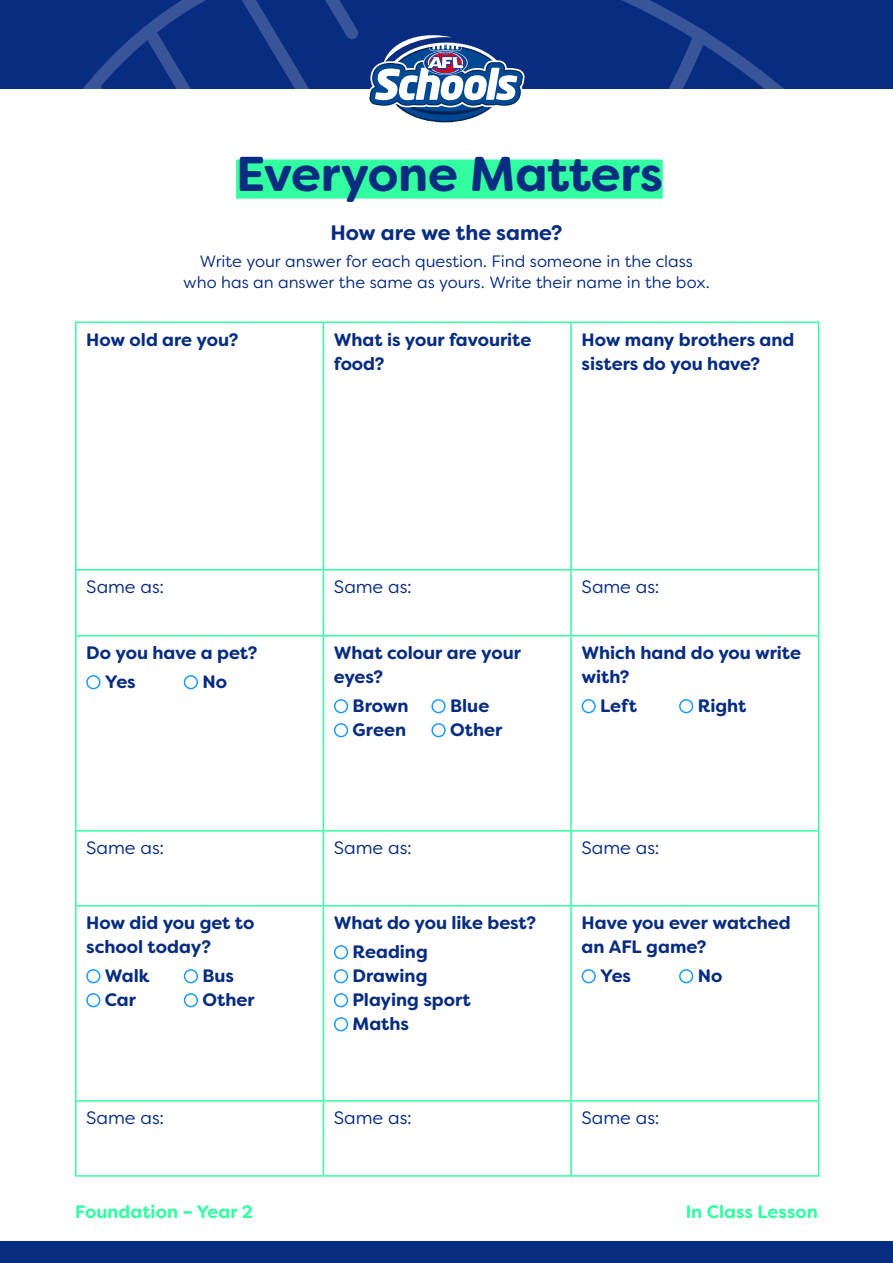
<style>
.page{position:relative;width:893px;height:1263px;background:#fff}
.page>*{position:absolute;margin:0;border:0;box-sizing:border-box;transform-origin:0 0}
.t1{font:700 48.9px "Filson Soft";letter-spacing:-.005em;color:#072c80}
.t2{font:700 21px "Filson Soft";color:#072c80}
.t3{font:700 18px/24px "Filson Soft";color:#072c80}
.t4{font:18px "Filson Soft";letter-spacing:-.005em;color:#072c80}
.t5{font:700 18px "Filson Soft";color:#32ffa2}
.t6{font:16.5px/21px "Filson Soft";color:#072c80;text-align:center}
</style>
<div class="page">
<div style="left:0;top:1242px;width:893px;height:21px;background:#072c80"></div>
<svg style="left:0;top:0;width:893px;height:88px;background:#0b3082"></svg>
<svg style="left:368px;top:35px;width:157px;height:88px"></svg>
<div style="left:236px;top:160px;width:427px;height:39px;background:#32ffa2"></div>
<hr style="left:75px;top:321px;width:248px;height:2px;background:#32ffa2">
<hr style="left:75px;top:323px;width:1px;height:246px;background:#32ffa2">
<hr style="left:323px;top:321px;width:248px;height:2px;background:#32ffa2">
<hr style="left:323px;top:323px;width:1px;height:246px;background:#32ffa2">
<hr style="left:571px;top:321px;width:248px;height:2px;background:#32ffa2">
<hr style="left:570px;top:323px;width:2px;height:246px;background:#32ffa2">
<hr style="left:818px;top:323px;width:1px;height:246px;background:#32ffa2">
<hr style="left:75px;top:569px;width:248px;height:1px;background:#32ffa2">
<hr style="left:75px;top:570px;width:1px;height:65px;background:#32ffa2">
<hr style="left:323px;top:569px;width:248px;height:1px;background:#32ffa2">
<hr style="left:323px;top:570px;width:1px;height:65px;background:#32ffa2">
<hr style="left:571px;top:569px;width:248px;height:1px;background:#32ffa2">
<hr style="left:570px;top:570px;width:2px;height:65px;background:#32ffa2">
<hr style="left:818px;top:570px;width:1px;height:65px;background:#32ffa2">
<hr style="left:75px;top:635px;width:248px;height:1px;background:#32ffa2">
<hr style="left:75px;top:636px;width:1px;height:194px;background:#32ffa2">
<hr style="left:323px;top:635px;width:248px;height:1px;background:#32ffa2">
<hr style="left:323px;top:636px;width:1px;height:194px;background:#32ffa2">
<hr style="left:571px;top:635px;width:248px;height:1px;background:#32ffa2">
<hr style="left:570px;top:636px;width:2px;height:194px;background:#32ffa2">
<hr style="left:818px;top:636px;width:1px;height:194px;background:#32ffa2">
<hr style="left:75px;top:830px;width:248px;height:1px;background:#32ffa2">
<hr style="left:75px;top:831px;width:1px;height:74px;background:#32ffa2">
<hr style="left:323px;top:830px;width:248px;height:1px;background:#32ffa2">
<hr style="left:323px;top:831px;width:1px;height:74px;background:#32ffa2">
<hr style="left:571px;top:830px;width:248px;height:1px;background:#32ffa2">
<hr style="left:570px;top:831px;width:2px;height:74px;background:#32ffa2">
<hr style="left:818px;top:831px;width:1px;height:74px;background:#32ffa2">
<hr style="left:75px;top:905px;width:248px;height:1px;background:#32ffa2">
<hr style="left:75px;top:906px;width:1px;height:194px;background:#32ffa2">
<hr style="left:323px;top:905px;width:248px;height:1px;background:#32ffa2">
<hr style="left:323px;top:906px;width:1px;height:194px;background:#32ffa2">
<hr style="left:571px;top:905px;width:248px;height:1px;background:#32ffa2">
<hr style="left:570px;top:906px;width:2px;height:194px;background:#32ffa2">
<hr style="left:818px;top:906px;width:1px;height:194px;background:#32ffa2">
<hr style="left:75px;top:1100px;width:248px;height:1px;background:#32ffa2">
<hr style="left:75px;top:1101px;width:1px;height:74px;background:#32ffa2">
<hr style="left:323px;top:1100px;width:248px;height:1px;background:#32ffa2">
<hr style="left:323px;top:1101px;width:1px;height:74px;background:#32ffa2">
<hr style="left:571px;top:1100px;width:248px;height:1px;background:#32ffa2">
<hr style="left:570px;top:1101px;width:2px;height:74px;background:#32ffa2">
<hr style="left:818px;top:1101px;width:1px;height:74px;background:#32ffa2">
<hr style="left:75px;top:1175px;width:248px;height:1px;background:#32ffa2">
<hr style="left:323px;top:1175px;width:248px;height:1px;background:#32ffa2">
<hr style="left:571px;top:1175px;width:248px;height:1px;background:#32ffa2">
<div style="left:86px;top:675px;width:14px;height:14px;border:2px solid #1d9bff;border-radius:50%"></div>
<div style="left:184px;top:675px;width:14px;height:14px;border:2px solid #1d9bff;border-radius:50%"></div>
<div style="left:334px;top:699px;width:14px;height:14px;border:2px solid #1d9bff;border-radius:50%"></div>
<div style="left:431px;top:699px;width:15px;height:14px;border:2px solid #1d9bff;border-radius:50%"></div>
<div style="left:334px;top:723px;width:14px;height:14px;border:2px solid #1d9bff;border-radius:50%"></div>
<div style="left:431px;top:723px;width:15px;height:14px;border:2px solid #1d9bff;border-radius:50%"></div>
<div style="left:582px;top:699px;width:14px;height:14px;border:2px solid #1d9bff;border-radius:50%"></div>
<div style="left:679px;top:699px;width:14px;height:14px;border:2px solid #1d9bff;border-radius:50%"></div>
<div style="left:86px;top:969px;width:14px;height:14px;border:2px solid #1d9bff;border-radius:50%"></div>
<div style="left:184px;top:969px;width:14px;height:14px;border:2px solid #1d9bff;border-radius:50%"></div>
<div style="left:86px;top:993px;width:14px;height:14px;border:2px solid #1d9bff;border-radius:50%"></div>
<div style="left:184px;top:993px;width:14px;height:14px;border:2px solid #1d9bff;border-radius:50%"></div>
<div style="left:334px;top:945px;width:14px;height:14px;border:2px solid #1d9bff;border-radius:50%"></div>
<div style="left:334px;top:969px;width:14px;height:14px;border:2px solid #1d9bff;border-radius:50%"></div>
<div style="left:334px;top:993px;width:14px;height:14px;border:2px solid #1d9bff;border-radius:50%"></div>
<div style="left:334px;top:1017px;width:14px;height:14px;border:2px solid #1d9bff;border-radius:50%"></div>
<div style="left:582px;top:969px;width:14px;height:14px;border:2px solid #1d9bff;border-radius:50%"></div>
<div style="left:679px;top:969px;width:14px;height:14px;border:2px solid #1d9bff;border-radius:50%"></div>
<h1 class="t1" style="left:236px;top:143px;width:428px">Everyone Matters</h1>
<p class="t2" style="left:330px;top:219px;width:234px">How are we the same?</p>
<p class="t6" style="left:183px;top:251px;width:528px">Write your answer for each question. Find someone in the class who has an answer the same as yours. Write their name in the box.</p>
<p class="t3" style="left:86px;top:328px;width:154px">How old are you?</p>
<p class="t3" style="left:334px;top:328px;width:199px">What is your favourite food?</p>
<p class="t3" style="left:582px;top:328px;width:214px">How many brothers and sisters do you have?</p>
<p class="t4" style="left:86px;top:576px;width:79px">Same as:</p>
<p class="t4" style="left:334px;top:576px;width:79px">Same as:</p>
<p class="t4" style="left:582px;top:576px;width:79px">Same as:</p>
<p class="t3" style="left:105px;top:639px;width:154px;line-height:28.5px;text-indent:-19px">Do you have a pet?<br>Yes</p>
<p class="t3" style="left:202px;top:670px;width:26px">No</p>
<p class="t3" style="left:334px;top:641px;width:189px">What colour are your eyes?</p>
<p class="t3" style="left:352px;top:694px;width:57px">Brown</p>
<p class="t3" style="left:450px;top:694px;width:41px">Blue</p>
<p class="t3" style="left:352px;top:718px;width:55px">Green</p>
<p class="t3" style="left:450px;top:718px;width:54px">Other</p>
<p class="t3" style="left:582px;top:641px;width:221px">Which hand do you write with?</p>
<p class="t3" style="left:600px;top:694px;width:38px">Left</p>
<p class="t3" style="left:698px;top:694px;width:50px">Right</p>
<p class="t4" style="left:86px;top:837px;width:79px">Same as:</p>
<p class="t4" style="left:334px;top:837px;width:79px">Same as:</p>
<p class="t4" style="left:582px;top:837px;width:79px">Same as:</p>
<p class="t3" style="left:86px;top:911px;width:170px">How did you get to school today?</p>
<p class="t3" style="left:105px;top:964px;width:46px">Walk</p>
<p class="t3" style="left:202px;top:964px;width:33px">Bus</p>
<p class="t3" style="left:105px;top:988px;width:33px">Car</p>
<p class="t3" style="left:202px;top:988px;width:54px">Other</p>
<p class="t3" style="left:352px;top:909px;width:185px;line-height:28.5px;text-indent:-19px">What do you like best?<br>Reading</p>
<p class="t3" style="left:352px;top:964px;width:120px">Drawing<br>Playing sport<br>Maths</p>
<p class="t3" style="left:582px;top:911px;width:211px">Have you ever watched an AFL game?</p>
<p class="t3" style="left:600px;top:964px;width:32px">Yes</p>
<p class="t3" style="left:698px;top:964px;width:26px">No</p>
<p class="t4" style="left:86px;top:1107px;width:79px">Same as:</p>
<p class="t4" style="left:334px;top:1107px;width:79px">Same as:</p>
<p class="t4" style="left:582px;top:1107px;width:79px">Same as:</p>
<p class="t5" style="left:75px;top:1200px;width:179px">Foundation – Year 2</p>
<p class="t5" style="left:686px;top:1200px;width:134px">In Class Lesson</p>
</div>
